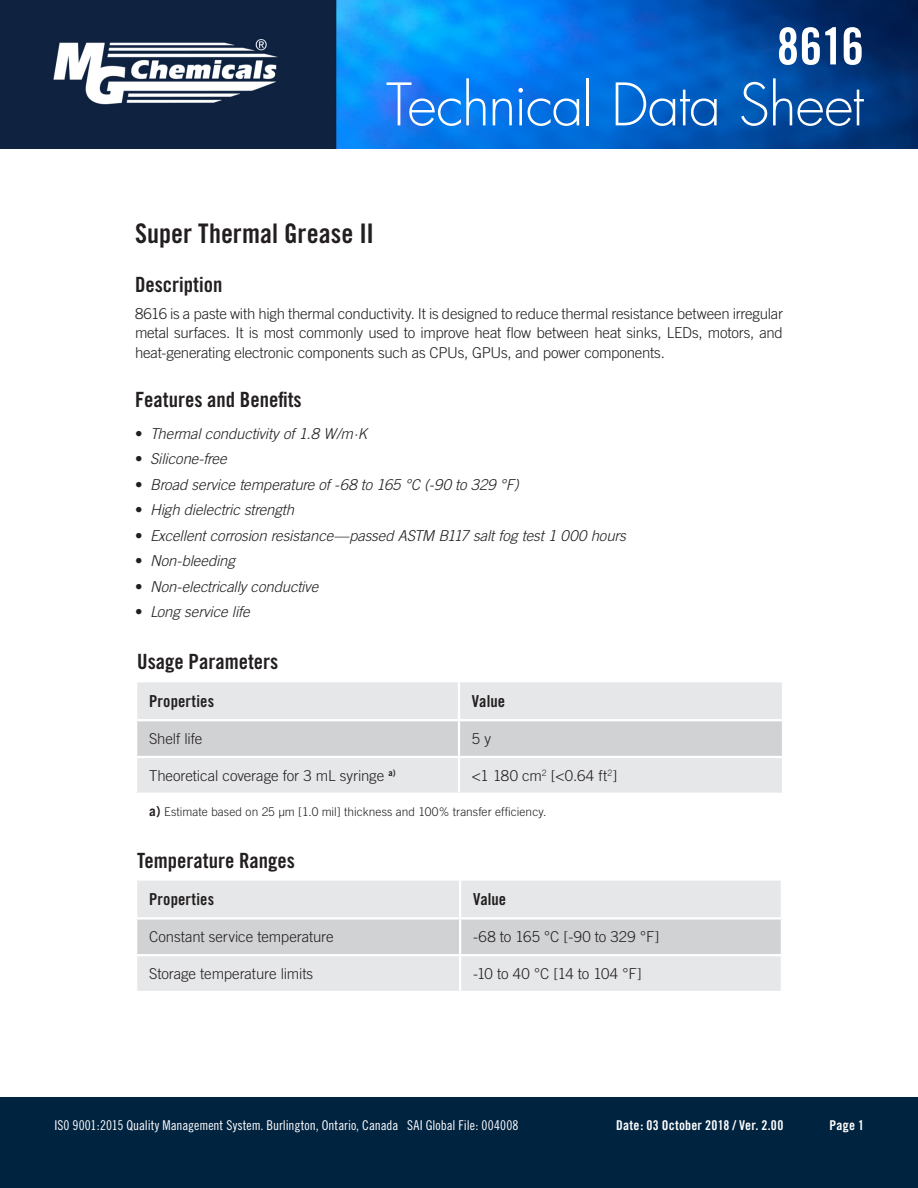
<style>
.page{position:relative;width:918px;height:1188px;background:#fff}
.page>*{position:absolute;margin:0;border:0;box-sizing:border-box;transform-origin:0 0}
.t1{font:300 57px "Futura";letter-spacing:-.025em;color:#fff}
.t2{font:51px "Trade Gothic Bold Cond Twenty";color:#fff}
.InstructionTag{font:27px "Trade Gothic Bold Cond Twenty";color:#231f20}
.Heading_1{font:21px "Trade Gothic Bold Cond Twenty";color:#231f20}
.Table_Heading{font:16.5px "Trade Gothic Bold Cond Twenty";letter-spacing:.005em;color:#231f20}
.Body_Text_1st_paragr{font:300 15px/19.5px "Trade Gothic";letter-spacing:-.015em;color:#231f20;text-align:justify}
.List_Paragraph{font:italic 300 15px "Trade Gothic";letter-spacing:-.01em;color:#231f20}
.Table_Text{font:300 15px "Trade Gothic";letter-spacing:-.005em;color:#231f20}
.t3{font:13.5px "Trade Gothic Cond Eighteen";color:#fff}
.t4{font:13.5px "Trade Gothic Bold Cond Twenty";letter-spacing:.02em;color:#fff}
.Table_Text_Footer{font:300 12px "Trade Gothic";color:#231f20}
.s1{font-style:normal}
.s2{font-weight:700;font-size:13.5px}
</style>
<div class="page">
<img style="left:0;top:0;width:918px;height:149px">
<div style="left:0;top:1097px;width:918px;height:91px;background:#002340"></div>
<div style="left:137px;top:682px;width:645px;height:111px;background:#e6e7e9"></div>
<div style="left:137px;top:721px;width:645px;height:35px;background:#d1d2d4"></div>
<hr style="left:458px;top:682px;width:2px;height:37px;background:#fff">
<hr style="left:135px;top:719px;width:324px;height:2px;background:#fff">
<hr style="left:459px;top:719px;width:325px;height:2px;background:#fff">
<hr style="left:458px;top:721px;width:2px;height:35px;background:#fff">
<hr style="left:135px;top:756px;width:324px;height:2px;background:#fff">
<hr style="left:459px;top:756px;width:325px;height:2px;background:#fff">
<hr style="left:458px;top:758px;width:2px;height:35px;background:#fff">
<div style="left:137px;top:881px;width:644px;height:110px;background:#e6e7e9"></div>
<div style="left:137px;top:920px;width:644px;height:34px;background:#d1d2d4"></div>
<hr style="left:459px;top:881px;width:2px;height:36px;background:#fff">
<hr style="left:135px;top:917px;width:325px;height:3px;background:#fff">
<hr style="left:460px;top:917px;width:323px;height:3px;background:#fff">
<hr style="left:459px;top:920px;width:2px;height:34px;background:#fff">
<hr style="left:135px;top:954px;width:325px;height:2px;background:#fff">
<hr style="left:460px;top:954px;width:323px;height:2px;background:#fff">
<hr style="left:459px;top:956px;width:2px;height:35px;background:#fff">
<h2 class="t2" style="left:777px;top:15px;width:89px">8616</h2>
<h1 class="t1" style="left:386px;top:70px;width:479px">Technical Data Sheet</h1>
<p class="InstructionTag" style="left:135px;top:217px;width:241px">Super Thermal Grease II</p>
<p class="Heading_1" style="left:135px;top:272px;width:89px">Description</p>
<p class="Body_Text_1st_paragr" style="left:135px;top:303px;width:650px">8616 is a paste with high thermal conductivity. It is designed to reduce thermal resistance between irregular metal surfaces. It is most commonly used to improve heat flow between heat sinks, LEDs, motors, and heat-generating electronic components such as CPUs, GPUs, and power components.</p>
<p class="Heading_1" style="left:135px;top:386px;width:168px">Features and Benefits</p>
<p class="List_Paragraph" style="left:135px;top:425px;width:234px"><span class="s1">•</span> Thermal conductivity of 1.8 W/m·K</p>
<p class="List_Paragraph" style="left:135px;top:450px;width:93px"><span class="s1">•</span> Silicone-free</p>
<p class="List_Paragraph" style="left:135px;top:476px;width:385px"><span class="s1">•</span> Broad service temperature of -68 to 165 °C (-90 to 329 °F)</p>
<p class="List_Paragraph" style="left:135px;top:501px;width:161px"><span class="s1">•</span> High dielectric strength</p>
<p class="List_Paragraph" style="left:135px;top:527px;width:492px"><span class="s1">•</span> Excellent corrosion resistance—passed ASTM B117 salt fog test 1 000 hours</p>
<p class="List_Paragraph" style="left:135px;top:552px;width:102px"><span class="s1">•</span> Non-bleeding</p>
<p class="List_Paragraph" style="left:135px;top:578px;width:185px"><span class="s1">•</span> Non-electrically conductive</p>
<p class="List_Paragraph" style="left:135px;top:603px;width:116px"><span class="s1">•</span> Long service life</p>
<p class="Heading_1" style="left:137px;top:649px;width:143px">Usage Parameters</p>
<p class="Table_Heading" style="left:149px;top:691px;width:67px">Properties</p>
<p class="Table_Heading" style="left:472px;top:691px;width:35px">Value</p>
<p class="Table_Text" style="left:149px;top:730px;width:55px">Shelf life</p>
<p class="Table_Text" style="left:472px;top:730px;width:21px">5 y</p>
<p class="Table_Text" style="left:149px;top:767px;width:248px">Theoretical coverage for 3 mL syringe <sup>a)</sup></p>
<p class="Table_Text" style="left:472px;top:767px;width:147px">&lt;1 180 cm<sup>2</sup> [&lt;0.64 ft<sup>2</sup>]</p>
<p class="Table_Text_Footer" style="left:149px;top:805px;width:399px"><span class="s2">a)</span> Estimate based on 25 µm [1.0 mil] thickness and 100% transfer efficiency.</p>
<p class="Heading_1" style="left:137px;top:847px;width:159px">Temperature Ranges</p>
<p class="Table_Heading" style="left:149px;top:890px;width:67px">Properties</p>
<p class="Table_Heading" style="left:473px;top:890px;width:35px">Value</p>
<p class="Table_Text" style="left:149px;top:928px;width:186px">Constant service temperature</p>
<p class="Table_Text" style="left:473px;top:928px;width:188px">-68 to 165 °C [-90 to 329 °F]</p>
<p class="Table_Text" style="left:149px;top:965px;width:166px">Storage temperature limits</p>
<p class="Table_Text" style="left:473px;top:965px;width:170px">-10 to 40 °C [14 to 104 °F]</p>
<p class="t3" style="left:54px;top:1117px;width:466px">IS0 9001:2015 Quality Management System. Burlington, Ontario, Canada SAI Global File: 004008</p>
<p class="t4" style="left:616px;top:1117px;width:169px">Date: 03 October 2018 / Ver. 2.00</p>
<p class="t4" style="left:829px;top:1117px;width:36px">Page 1</p>
</div>
